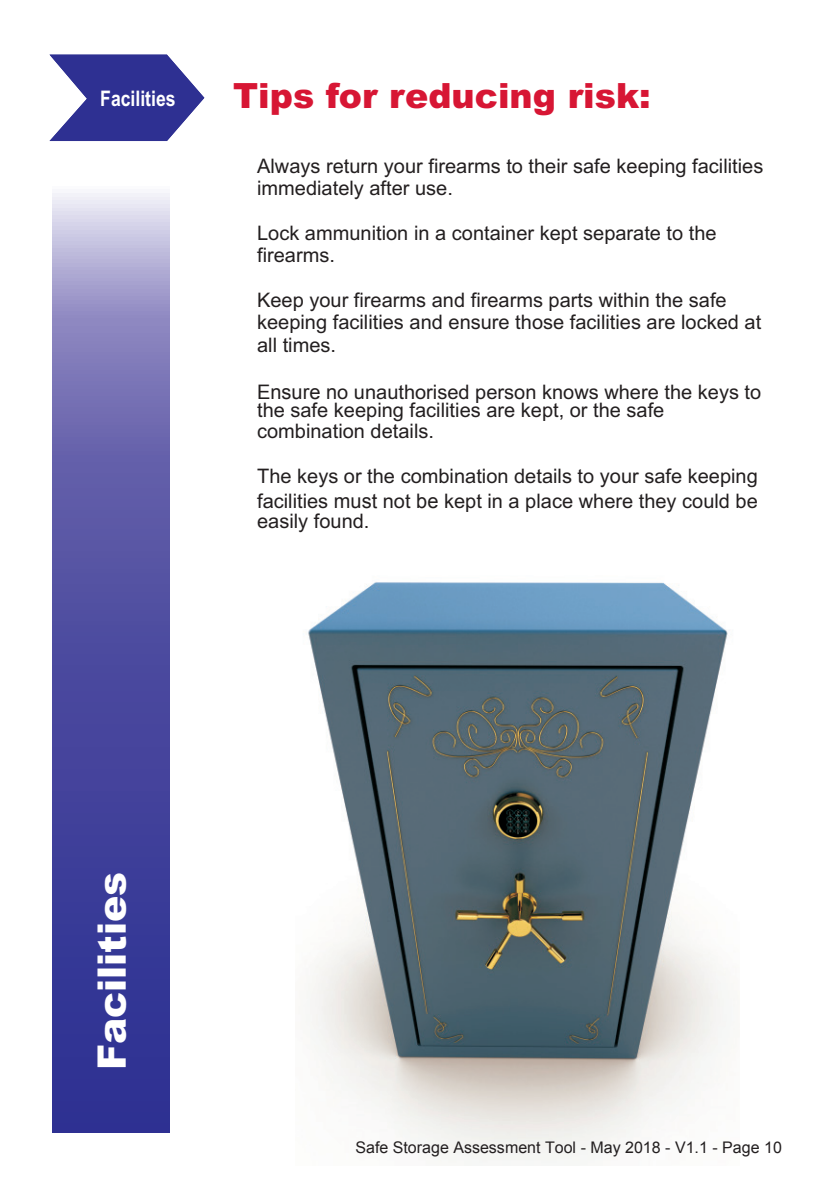
<style>
.page{position:relative;width:840px;height:1191px;background:#fff}
.page>*{position:absolute;margin:0;border:0;box-sizing:border-box;transform-origin:0 0}
.t1{font:900 39.2px "Arial";color:#fff}
.t2{font:900 34.8px "Arial";color:#d71634}
.t3{font:700 21.4px "Arial Narrow";color:#fff}
.t4{font:20px/22.4px "Arial";color:#231f20}
.t5{font:16px "Arial";color:#231f20}
</style>
<div class="page">
<svg style="left:52px;top:193px;width:118px;height:939px;background:#5b5aa8"></svg>
<svg style="left:50px;top:55px;width:154px;height:86px"></svg>
<img style="left:306px;top:582px;width:428px;height:580px">
<p class="t3" style="left:100px;top:90px;width:77px">Facilities</p>
<h2 class="t2" style="left:233px;top:83px;width:419px">Tips for reducing risk:</h2>
<p class="t4" style="left:257px;top:156px;width:507px">Always return your firearms to their safe keeping facilities immediately after use.</p>
<p class="t4" style="left:257px;top:223px;width:461px">Lock ammunition in a container kept separate to the firearms.</p>
<p class="t4" style="left:257px;top:290px;width:505px">Keep your firearms and firearms parts within the safe keeping facilities and ensure those facilities are locked at all times.</p>
<p class="t4" style="left:257px;top:382px;width:505px;line-height:18.6px">Ensure no unauthorised person knows where the keys to the safe keeping facilities are kept, or the safe</p>
<p class="t4" style="left:257px;top:422px;width:178px">combination details.</p>
<p class="t4" style="left:257px;top:465px;width:502px;line-height:24.8px">The keys or the combination details to your safe keeping facilities must not be kept in a place where they could be</p>
<p class="t4" style="left:257px;top:511px;width:114px">easily found.</p>
<h1 class="t1" style="left:97px;top:1069px;width:199px;rotate:-90deg">Facilities</h1>
<p class="t5" style="left:355px;top:1136px;width:428px">Safe Storage Assessment Tool - May 2018 - V1.1 - Page 10</p>
</div>
